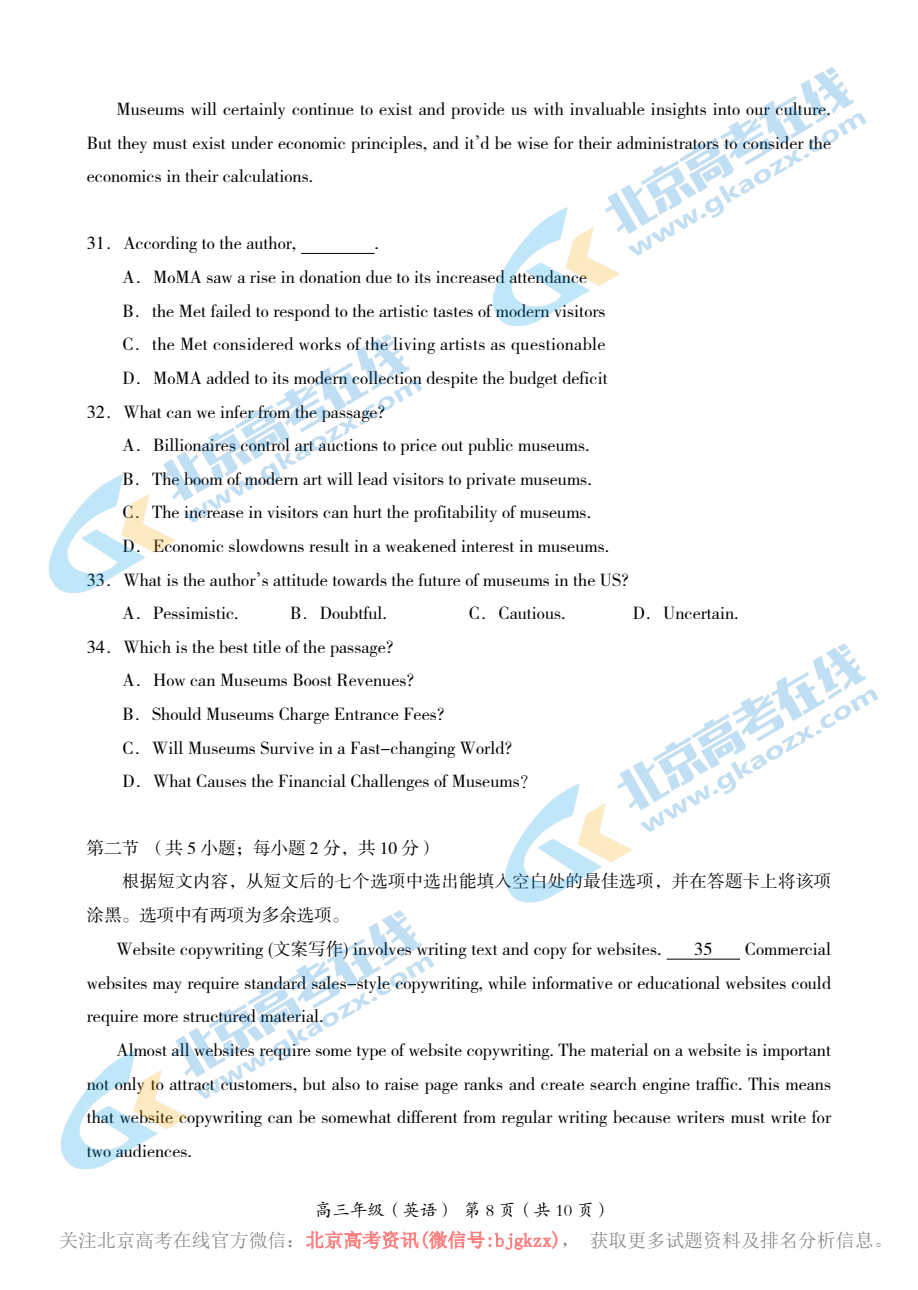
<style>
.page{position:relative;width:918px;height:1290px;background:#fff}
.page>*{position:absolute;margin:0;border:0;box-sizing:border-box;transform-origin:0 0}
.t1{font:18.9px "Sim Sun";color:#000}
.t2{font:18.38px/33.6px "FZSSK GBK1 0";color:#000;text-align:justify}
.t3{font:17.5px/33.6px "FZSSK GBK1 0";letter-spacing:.015em;color:#000}
.t4{font:17.5px "FZKTK GBK1 0";color:#000}
.s1{font-family:"Times New Roman"}
.s2{font-size:17.5px}
.s3{color:#f00}
</style>
<div class="page">
<img style="left:48px;top:67px;width:831px;height:1103px">
<p class="t2" style="left:87px;top:93px;width:746px;text-indent:30px">Museums will certainly continue to exist and provide us with invaluable insights into our culture.<br>But they must exist under economic principles, and it<span class="s1">’</span>d be wise for their administrators to consider the economics in their calculations.</p>
<p class="t2" style="left:87px;top:227px;width:211px">31．According to the author,</p>
<p class="t2" style="left:374px;top:227px;width:6px">.</p>
<p class="t2" style="left:123px;top:261px;width:466px">A．MoMA saw a rise in donation due to its increased attendance</p>
<p class="t2" style="left:123px;top:295px;width:484px">B．the Met failed to respond to the artistic tastes of modern visitors</p>
<p class="t2" style="left:123px;top:328px;width:484px">C．the Met considered works of the living artists as questionable</p>
<p class="t2" style="left:123px;top:362px;width:487px">D．MoMA added to its modern collection despite the budget deficit</p>
<p class="t2" style="left:87px;top:395px;width:300px">32．What can we infer from the passage?</p>
<p class="t2" style="left:123px;top:429px;width:469px">A．Billionaires control art auctions to price out public museums.</p>
<p class="t2" style="left:123px;top:463px;width:471px">B．The boom of modern art will lead visitors to private museums.</p>
<p class="t2" style="left:123px;top:496px;width:470px">C．The increase in visitors can hurt the profitability of museums.</p>
<p class="t2" style="left:123px;top:530px;width:488px">D．Economic slowdowns result in a weakened interest in museums.</p>
<p class="t2" style="left:87px;top:563px;width:544px">33．What is the author<span class="s1">’</span>s attitude towards the future of museums in the US?</p>
<p class="t2" style="left:123px;top:597px;width:118px">A．Pessimistic.</p>
<p class="t2" style="left:290px;top:597px;width:98px">B．Doubtful.</p>
<p class="t2" style="left:469px;top:597px;width:98px">C．Cautious.</p>
<p class="t2" style="left:632px;top:597px;width:107px">D．Uncertain.</p>
<p class="t2" style="left:123px;top:631px;width:417px;text-align:left;text-indent:-36px">34．Which is the best title of the passage?<br>A．How can Museums Boost Revenues?<br>B．Should Museums Charge Entrance Fees?<br>C．Will Museums Survive in a Fast-changing World?<br>D．What Causes the Financial Challenges of Museums？</p>
<p class="t3" style="left:87px;top:832px;width:746px">第二节　（共 5 小题；每小题 2 分，共 10 分）<br>　　根据短文内容，从短文后的七个选项中选出能填入空白处的最佳选项，并在答题卡上将该项涂黑。选项中有两项为多余选项。</p>
<p class="t2" style="left:87px;top:933px;width:746px;text-indent:30px">Website copywriting (<span class="s2">文案写作</span>) involves writing text and copy for websites. 　 35 　 Commercial websites may require standard sales-style copywriting, while informative or educational websites could require more structured material.</p>
<p class="t2" style="left:87px;top:1034px;width:746px;text-indent:30px">Almost all websites require some type of website copywriting. The material on a website is important not only to attract customers, but also to raise page ranks and create search engine traffic. This means that website copywriting can be somewhat different from regular writing because writers must write for two audiences.</p>
<p class="t4" style="left:315px;top:1201px;width:298px">高三年级（英语） 第 8 页（共 10 页）</p>
<p class="t1" style="left:59px;top:1230px;width:835px">关注北京高考在线官方微信：<span class="s3">北京高考资讯(微信号:bjgkzx)</span>， 获取更多试题资料及排名分析信息。</p>
</div>
